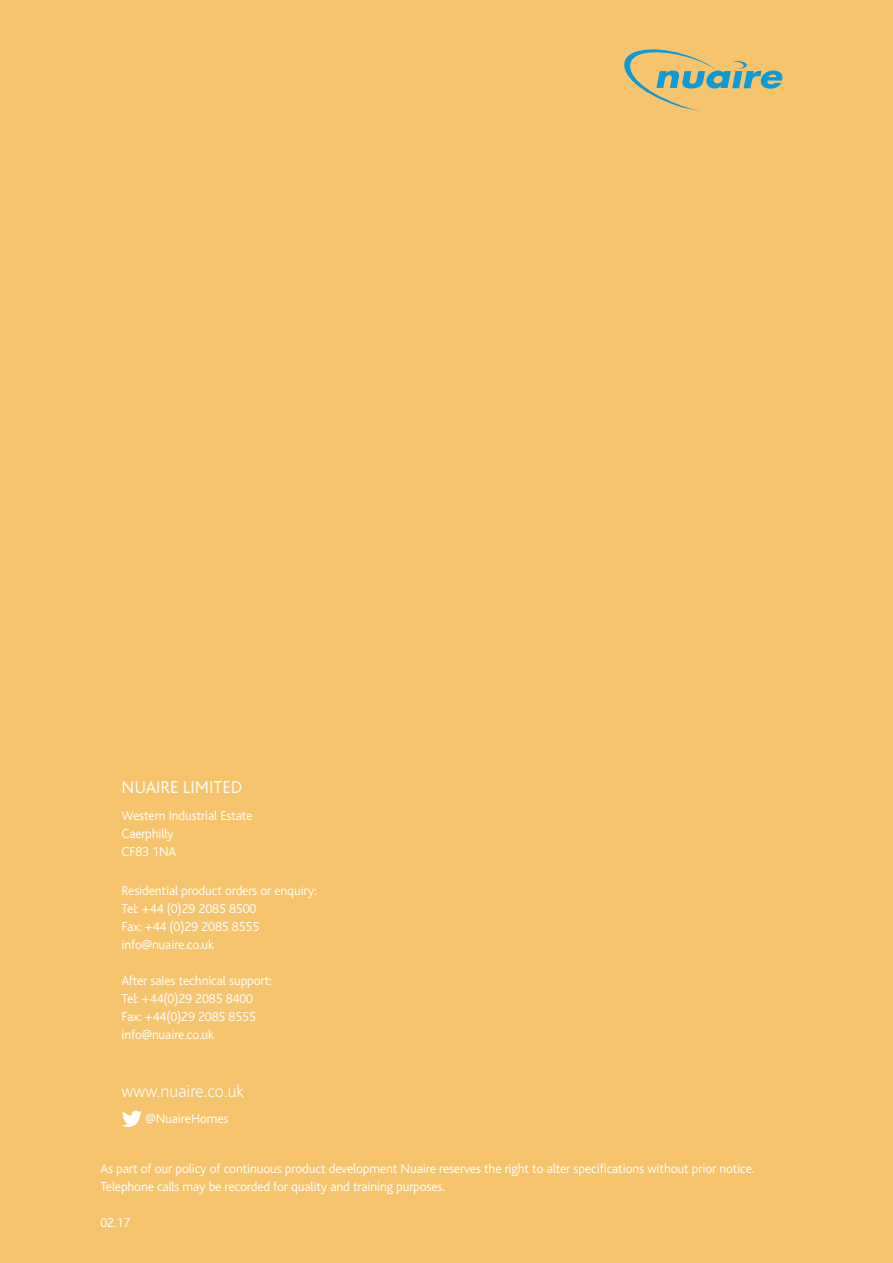
<style>
.page{position:relative;width:893px;height:1263px;background:#f7c46e}
.page>*{position:absolute;margin:0;border:0;box-sizing:border-box;transform-origin:0 0}
.t1{font:200 18px "Bliss 2";color:#fff}
.t2{font:300 18px "Bliss";color:#fff}
.t3{font:300 13.5px/18px "Bliss";letter-spacing:-.01em;color:#fff}
</style>
<div class="page">
<svg style="left:624px;top:49px;width:159px;height:62px"></svg>
<svg style="left:122px;top:1110px;width:20px;height:17px"></svg>
<h1 class="t2" style="left:122px;top:778px;width:122px">NUAIRE LIMITED</h1>
<p class="t3" style="left:122px;top:806px;width:133px">Western Industrial Estate<br>Caerphilly<br>CF83 1NA</p>
<p class="t3" style="left:122px;top:882px;width:197px">Residential product orders or enquiry:<br>Tel: +44 (0)29 2085 8500<br>Fax: +44 (0)29 2085 8555 info@nuaire.co.uk</p>
<p class="t3" style="left:122px;top:972px;width:152px">After sales technical support:<br>Tel: +44(0)29 2085 8400<br>Fax: +44(0)29 2085 8555 info@nuaire.co.uk</p>
<h1 class="t1" style="left:122px;top:1079px;width:124px">www.nuaire.co.uk</h1>
<p class="t3" style="left:145px;top:1110px;width:85px">@NuaireHomes</p>
<p class="t3" style="left:100px;top:1160px;width:656px">As part of our policy of continuous product development Nuaire reserves the right to alter specifications without prior notice.<br>Telephone calls may be recorded for quality and training purposes.</p>
<p class="t3" style="left:100px;top:1214px;width:31px">02.17</p>
</div>
